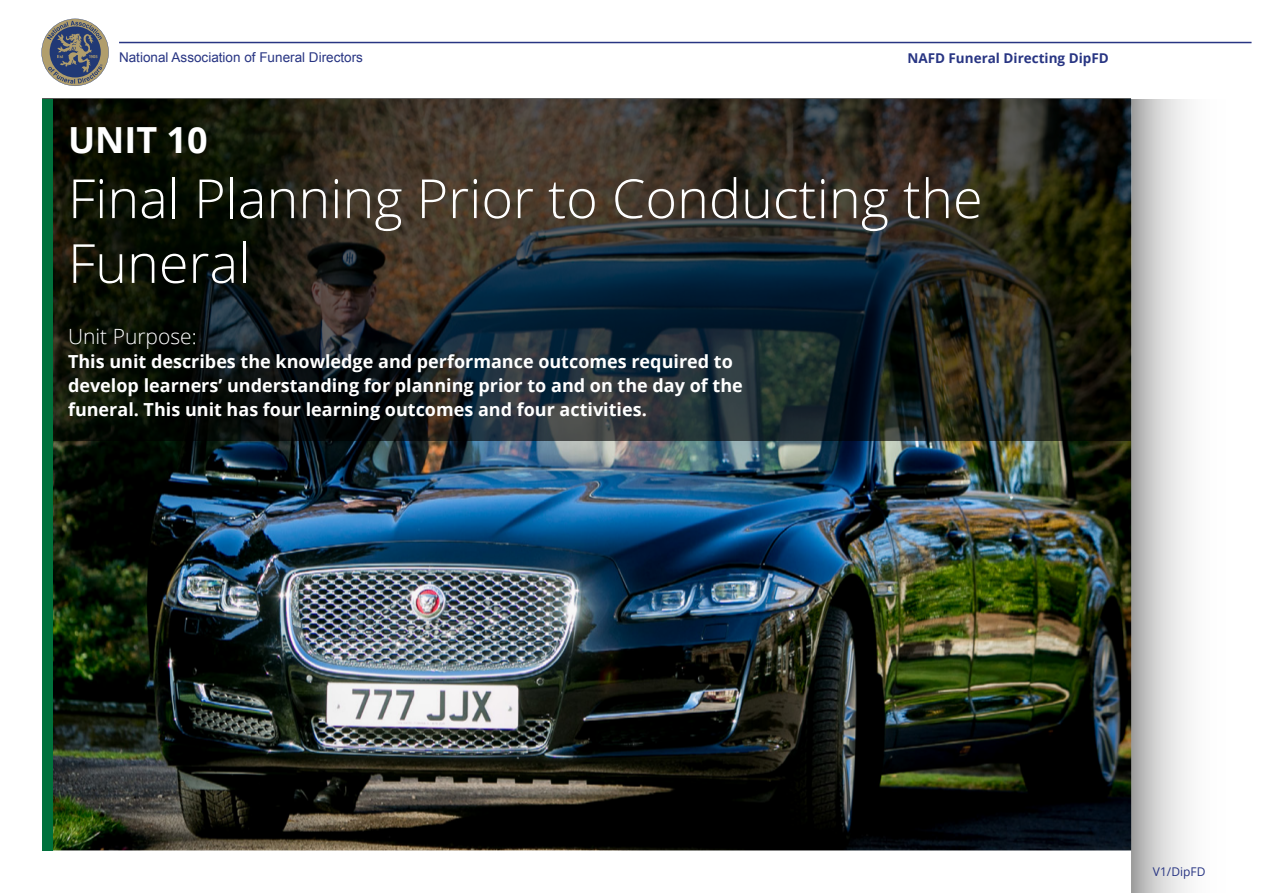
<style>
.page{position:relative;width:1263px;height:893px;background:#fff}
.page>*{position:absolute;margin:0;border:0;box-sizing:border-box;transform-origin:0 0}
.t1{font:300 54px/64.8px "Open Sans";color:#fff}
.t2{font:700 36px "Open Sans";color:#fff}
.t3{font:300 21px "Open Sans";color:#fff}
.t4{font:700 18px/24px "Open Sans";color:#fff}
.t5{font:13.5px "Arial";color:#283583}
.t6{font:700 13.5px "Open Sans";color:#283583}
.t7{font:12px "Open Sans";color:#283583}
</style>
<div class="page">
<svg style="left:1131px;top:99px;width:57px;height:794px;background:#d1d2d1"></svg>
<svg style="left:41px;top:19px;width:68px;height:67px"></svg>
<hr style="left:119px;top:42px;width:1132px;height:1px;background:#283583">
<img style="left:53px;top:441px;width:1078px;height:409px">
<svg style="left:53px;top:99px;width:1078px;height:342px;background:#202420"></svg>
<div style="left:43px;top:99px;width:10px;height:751px;background:#00713c"></div>
<p class="t5" style="left:119px;top:49px;width:245px">National Association of Funeral Directors</p>
<p class="t6" style="left:907px;top:48px;width:203px">NAFD Funeral Directing DipFD</p>
<h2 class="t2" style="left:68px;top:115px;width:141px">UNIT 10</h2>
<h1 class="t1" style="left:68px;top:165px;width:916px">Final Planning Prior to Conducting the<br>Funeral</h1>
<p class="t3" style="left:68px;top:322px;width:130px">Unit Purpose:</p>
<p class="t4" style="left:68px;top:349px;width:676px">This unit describes the knowledge and performance outcomes required to develop learners’ understanding for planning prior to and on the day of the funeral. This unit has four learning outcomes and four activities.</p>
<p class="t7" style="left:1153px;top:863px;width:54px">V1/DipFD</p>
</div>
